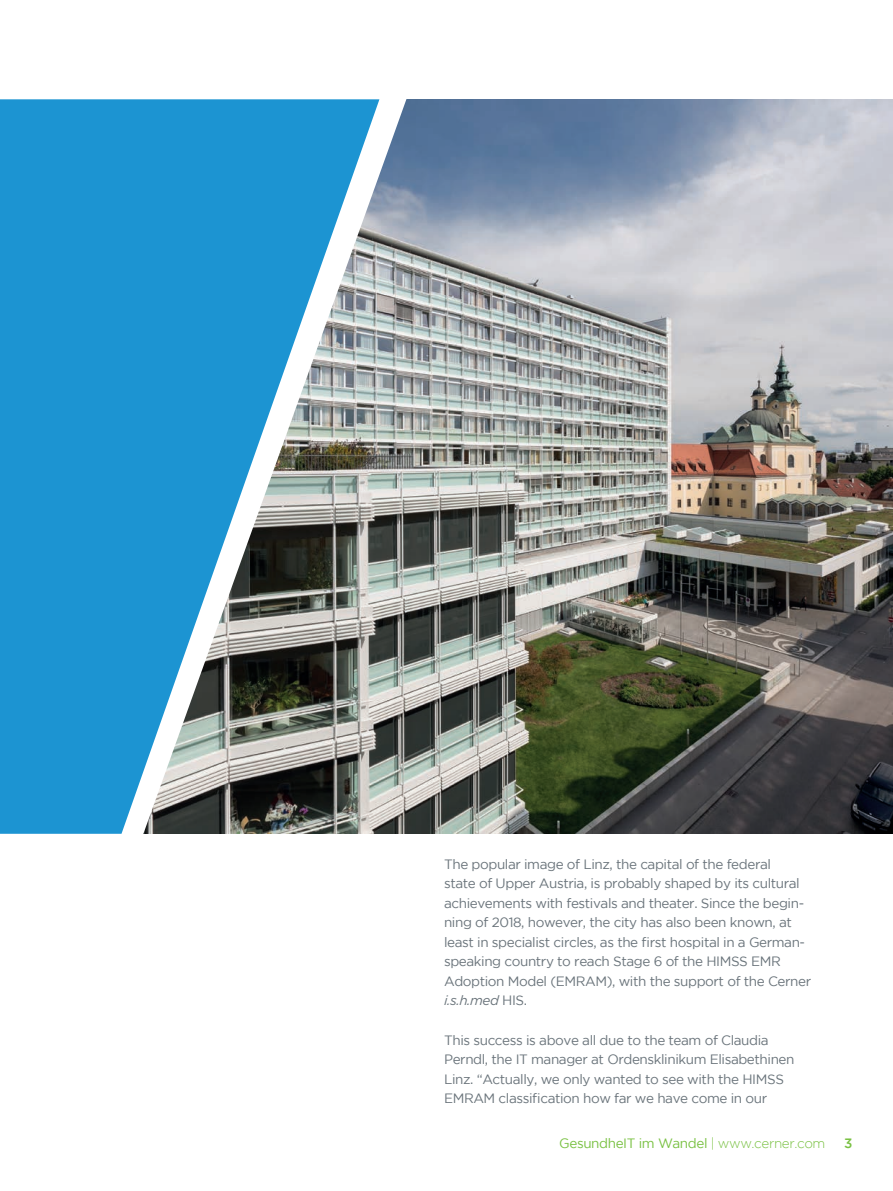
<style>
.page{position:relative;width:893px;height:1191px;background:#fff}
.page>*{position:absolute;margin:0;border:0;box-sizing:border-box;transform-origin:0 0}
.t1{font:13.5px/19.5px "Gotham";letter-spacing:-.03em;color:#6a747b}
.t2{font:13.5px "Gotham";letter-spacing:-.03em;color:#79c142}
.t3{font:500 13.5px "Gotham";color:#79c142}
.s1{font-style:italic}
.s2{font-weight:300}
</style>
<div class="page">
<img style="left:409px;top:99px;width:484px;height:734px">
<svg style="left:0;top:99px;width:409px;height:735px;background:#979d9e"></svg>
<svg style="left:0;top:99px;width:379px;height:734px;background:#4494bc"></svg>
<p class="t1" style="left:444px;top:854px;width:369px">The popular image of Linz, the capital of the federal<br>state of Upper Austria, is probably shaped by its cultural achievements with festivals and theater. Since the begin&shy;ning of 2018, however, the city has also been known, at least in specialist circles, as the first hospital in a German&shy;speaking country to reach Stage 6 of the HIMSS EMR Adoption Model (EMRAM), with the support of the Cerner <span class="s1">i.s.h.med</span> HIS.</p>
<p class="t1" style="left:444px;top:1029px;width:352px">This success is above all due to the team of Claudia Perndl, the IT manager at Ordensklinikum Elisabethinen Linz. “Actually, we only wanted to see with the HIMSS EMRAM classification how far we have come in our</p>
<p class="t2" style="left:559px;top:1136px;width:268px">GesundheIT im Wandel <span class="s2">| www.cerner.com</span></p>
<p class="t3" style="left:844px;top:1135px;width:10px">3</p>
</div>
